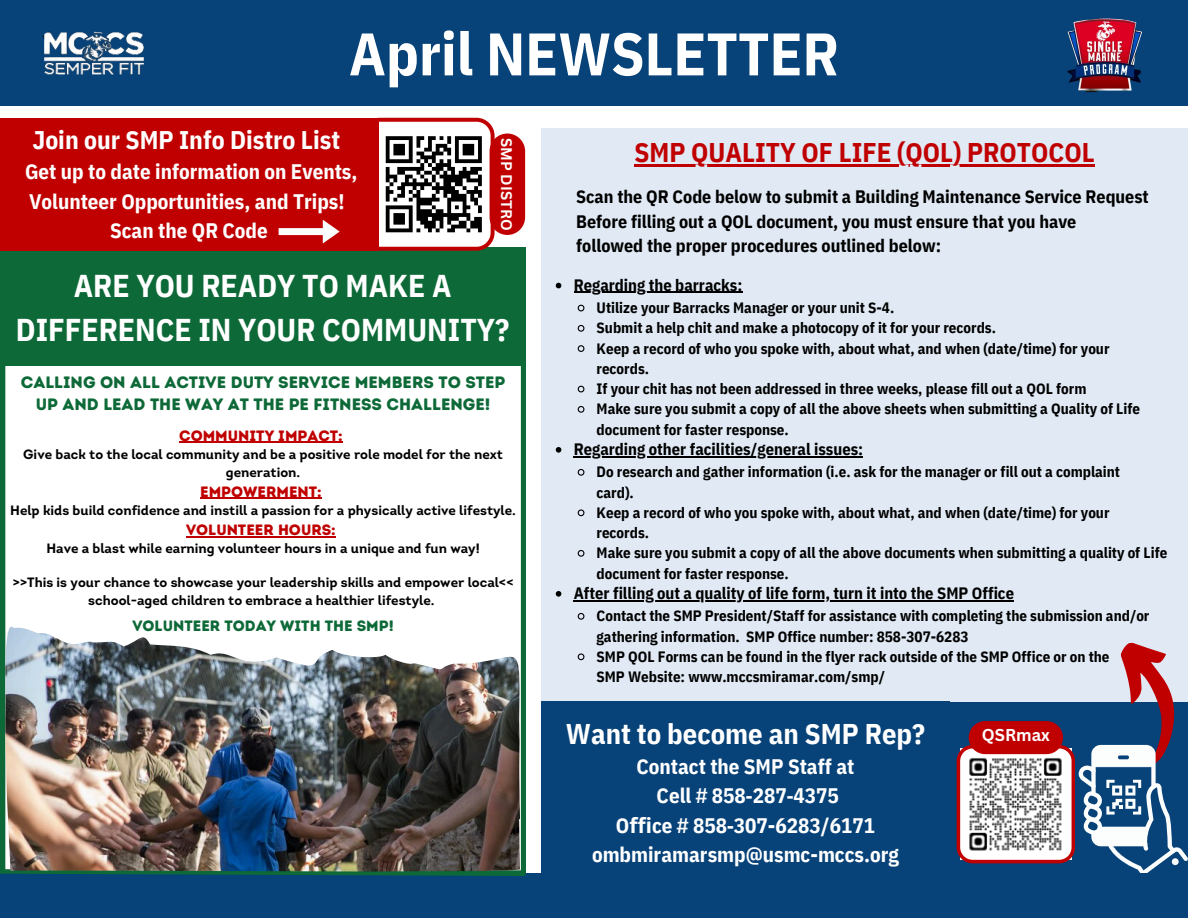
<style>
.page{position:relative;width:1188px;height:918px;background:#fff}
.page>*{position:absolute;margin:0;border:0;box-sizing:border-box;transform-origin:0 0}
.t1{font:700 60px "IBM Plex Sans Cond";color:#fff}
.t2{font:700 31.5px/43.8px "IBM Plex Sans Cond";color:#fff;text-align:center}
.t3{font:700 28.5px "IBM Plex Sans Cond";color:#fff}
.t4{font:700 27px "IBM Plex Sans Cond";color:#c00000}
.t5{font:700 25.5px "IBM Plex Sans Cond";color:#fff}
.t6{font:700 21px/29.2px "IBM Plex Sans Cond";color:#fff;text-align:center}
.t7{font:700 18px/24.8px "IBM Plex Sans Cond";color:#000}
.t8{font:700 16.8px "Canva Sans";color:#fff}
.t9{font:700 16.5px "IBM Plex Sans Cond";color:#000}
.t10{font:16.5px/22.5px "Intro Rust Base";color:#0d6937;text-align:center}
.t11{font:700 15px/20.2px "IBM Plex Sans Cond";color:#000}
.t12{font:15px "Intro Rust Base";color:#c00000}
.t13{font:15px "Intro Rust Base";color:#0d6937}
.t14{font:700 15px "Canva Sans";color:#fff}
.t15{font:700 13.5px/18px "Intro";color:#000;text-align:center}
.s1{font-family:"Noto Sans"}
</style>
<div class="page">
<div style="left:0;top:0;width:1188px;height:106px;background:#074278"></div>
<img style="left:42px;top:31px;width:102px;height:44px">
<img style="left:1067px;top:18px;width:75px;height:74px">
<div style="left:541px;top:128px;width:647px;height:164px;background:#e0e9f4"></div>
<hr style="left:634px;top:165px;width:461px;height:2px;background:#c00000">
<svg style="left:1px;top:366px;width:524px;height:501px"></svg>
<hr style="left:179px;top:442px;width:164px;height:1px;background:#c00000">
<hr style="left:200px;top:498px;width:122px;height:1px;background:#c00000">
<hr style="left:186px;top:536px;width:150px;height:1px;background:#c00000">
<div style="left:541px;top:260px;width:646px;height:441px;background:#e0e9f4"></div>
<svg style="left:556px;top:283px;width:5px;height:5px"></svg>
<hr style="left:574px;top:292px;width:168px;height:1px;background:#000">
<svg style="left:577px;top:304px;width:8px;height:8px"></svg>
<svg style="left:577px;top:325px;width:8px;height:7px"></svg>
<svg style="left:577px;top:345px;width:8px;height:7px"></svg>
<svg style="left:577px;top:385px;width:8px;height:8px"></svg>
<svg style="left:577px;top:406px;width:8px;height:7px"></svg>
<svg style="left:556px;top:447px;width:5px;height:6px"></svg>
<hr style="left:574px;top:456px;width:289px;height:1px;background:#000">
<svg style="left:577px;top:469px;width:8px;height:7px"></svg>
<svg style="left:577px;top:509px;width:8px;height:8px"></svg>
<svg style="left:577px;top:550px;width:8px;height:7px"></svg>
<svg style="left:556px;top:591px;width:5px;height:6px"></svg>
<hr style="left:574px;top:600px;width:440px;height:1px;background:#000">
<svg style="left:577px;top:613px;width:8px;height:7px"></svg>
<svg style="left:577px;top:653px;width:8px;height:8px"></svg>
<div style="left:0;top:247px;width:525px;height:119px;background:#0d6937"></div>
<svg style="left:378px;top:118px;width:116px;height:133px"></svg>
<div style="left:0;top:118px;width:378px;height:133px;background:#c00000"></div>
<svg style="left:279px;top:220px;width:61px;height:24px"></svg>
<div style="left:541px;top:701px;width:409px;height:182px;background:#074278"></div>
<div style="left:489px;top:134px;width:36px;height:101px;background:#c00000;border-radius:18px"></div>
<svg style="left:957px;top:636px;width:231px;height:238px"></svg>
<div style="left:969px;top:721px;width:94px;height:33px;background:#c00000;border-radius:17px"></div>
<div style="left:0;top:874px;width:1188px;height:44px;background:#074278"></div>
<svg style="left:0;top:867px;width:530px;height:9px"></svg>
<img style="left:5px;top:821px;width:515px;height:50px">
<img style="left:5px;top:627px;width:515px;height:194px">
<h1 class="t1" style="left:349px;top:14px;width:492px">April NEWSLETTER</h1>
<p class="t5" style="left:32px;top:123px;width:309px">Join our SMP Info Distro List</p>
<p class="t6" style="left:25px;top:157px;width:334px">Get up to date information on Events,<br>Volunteer Opportunities, and Trips!<br>Scan the QR Code</p>
<p class="t14" style="left:517px;top:138px;width:94px;rotate:90deg">SMP DISTRO</p>
<p class="t2" style="left:16px;top:263px;width:495px">ARE YOU READY TO MAKE A<br>DIFFERENCE IN YOUR COMMUNITY?</p>
<h4 class="t10" style="left:21px;top:371px;width:486px">CALLING ON ALL ACTIVE DUTY SERVICE MEMBERS TO STEP<br>UP AND LEAD THE WAY AT THE PE FITNESS CHALLENGE!</h4>
<p class="t12" style="left:179px;top:426px;width:165px">COMMUNITY IMPACT:</p>
<p class="t15" style="left:23px;top:446px;width:481px">Give back to the local community and be a positive role model for the next generation.</p>
<h3 class="t12" style="left:200px;top:483px;width:123px">EMPOWERMENT:</h3>
<h5 class="t15" style="left:10px;top:502px;width:507px">Help kids build confidence and instill a passion for a physically active lifestyle.</h5>
<p class="t12" style="left:186px;top:521px;width:151px">VOLUNTEER HOURS:</p>
<p class="t15" style="left:46px;top:541px;width:435px">Have a blast while earning volunteer hours in a unique and fun way!</p>
<h2 class="t15" style="left:12px;top:574px;width:503px">&gt;&gt;This is your chance to showcase your leadership skills and empower local&lt;&lt; school-aged children to embrace a healthier lifestyle.</h2>
<p class="t13" style="left:133px;top:616px;width:263px">VOLUNTEER TODAY WITH THE SMP!</p>
<p class="t4" style="left:634px;top:135px;width:462px">SMP QUALITY OF LIFE (QOL) PROTOCOL</p>
<p class="t7" style="left:576px;top:184px;width:574px">Scan the QR Code below to submit a Building Maintenance Service Request<br>Before filling out a QOL document, you must ensure that you have<br>followed the proper procedures outlined below:</p>
<p class="t9" style="left:574px;top:274px;width:170px">Regarding the barracks:</p>
<p class="t11" style="left:597px;top:297px;width:299px">Utilize your Barracks Manager or your unit S-4.</p>
<p class="t11" style="left:597px;top:318px;width:401px">Submit a help chit and make a photocopy of it for your records.</p>
<p class="t11" style="left:597px;top:338px;width:514px">Keep a record of who you spoke with, about what, and when (date/time) for your</p>
<p class="t11" style="left:597px;top:358px;width:54px">records.</p>
<p class="t11" style="left:597px;top:378px;width:491px">If your chit has not been addressed in three weeks, please fill out a QOL form</p>
<p class="t11" style="left:597px;top:399px;width:545px">Make sure you submit a copy of all the above sheets when submitting a Quality of Life document for faster response.</p>
<p class="t9" style="left:574px;top:438px;width:291px">Regarding other facilities/general issues:</p>
<p class="t11" style="left:597px;top:462px;width:525px">Do research and gather information (i.e. ask for the manager or fill out a complaint</p>
<p class="t11" style="left:597px;top:482px;width:39px">card).</p>
<p class="t11" style="left:597px;top:502px;width:514px">Keep a record of who you spoke with, about what, and when (date/time) for your</p>
<p class="t11" style="left:597px;top:522px;width:54px">records.</p>
<p class="t11" style="left:597px;top:543px;width:572px">Make sure you submit a copy of all the above documents when submitting a quality of Life document for faster response.</p>
<p class="t9" style="left:574px;top:582px;width:442px">After filling out a quality of life form, turn it into the SMP Office</p>
<p class="t11" style="left:597px;top:606px;width:554px">Contact the SMP President/Staff for assistance with completing the submission and/or</p>
<p class="t11" style="left:597px;top:626px;width:374px">gathering information. SMP Office number: 858-307-6283</p>
<p class="t11" style="left:597px;top:646px;width:514px">SMP QOL Forms can be found in the flyer rack outside of the SMP Office or on the</p>
<h6 class="t11" style="left:597px;top:666px;width:290px">SMP Website: www.mccsmiramar.com/smp/</h6>
<p class="t3" style="left:566px;top:715px;width:361px">Want to become an SMP Rep?</p>
<p class="t6" style="left:592px;top:752px;width:308px">Contact the SMP Staff at<br>Cell # 858<span class="s1">‐</span>287<span class="s1">‐</span>4375<br>O<span class="s1">ffi</span>ce # 858<span class="s1">‐</span>307-6283/6171 ombmiramarsmp@usmc-mccs.org</p>
<p class="t8" style="left:982px;top:723px;width:70px">QSRmax</p>
</div>
